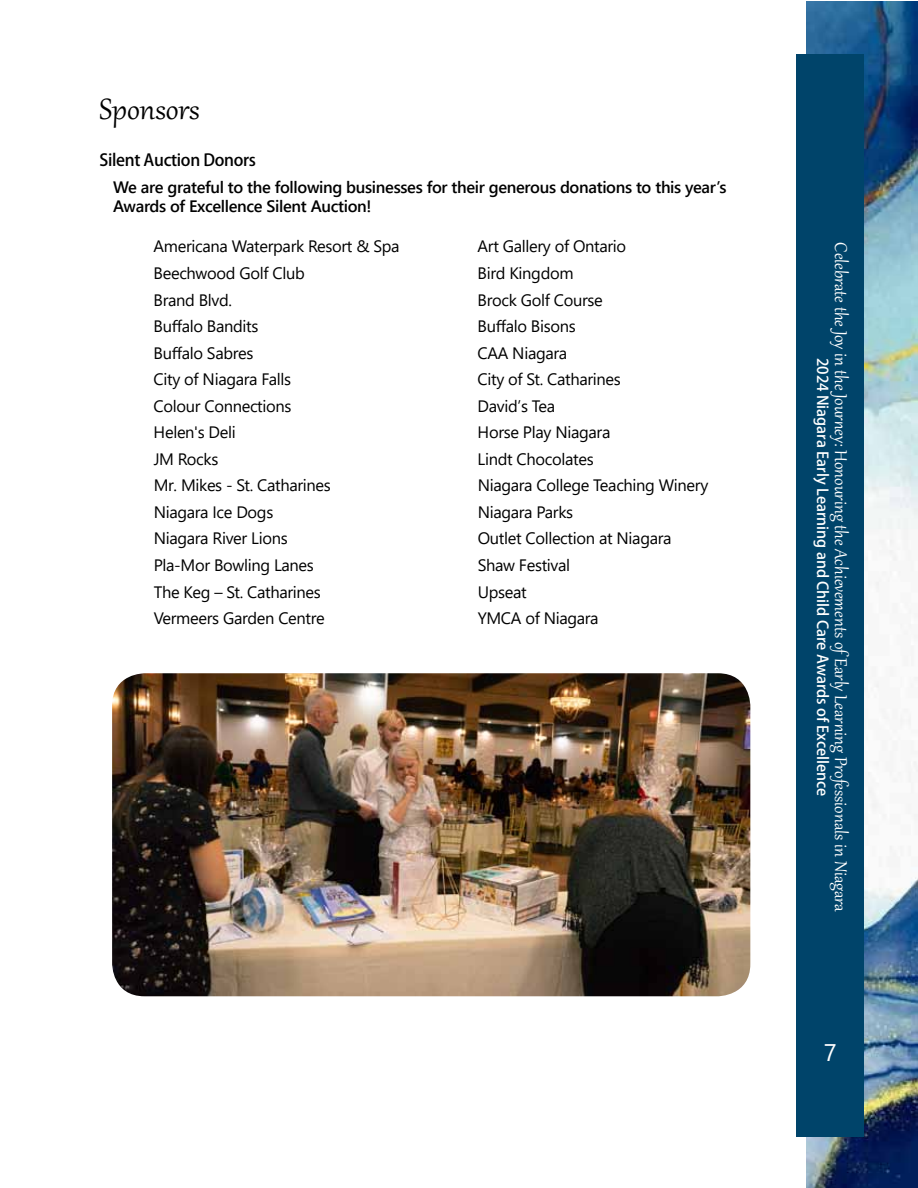
<style>
.page{position:relative;width:918px;height:1188px;background:#fff}
.page>*{position:absolute;margin:0;border:0;box-sizing:border-box;transform-origin:0 0}
.t1{font:36px "Gabriola";color:#000}
.t2{font:24px "Segoe UI";color:#fff}
.t3{font:21px "Gabriola";letter-spacing:-.005em;color:#fff}
.t4{font:16.5px "Segoe UI";letter-spacing:-.02em;color:#000}
.t5{font:600 16.5px/19.8px "Segoe UI";letter-spacing:-.02em;color:#000}
.t6{font:500 16.5px "Koz Go Pro";letter-spacing:-.02em;color:#000}
.t7{font:500 15px "Koz Go Pro";color:#fff}
</style>
<div class="page">
<img style="left:112px;top:673px;width:638px;height:323px">
<img style="left:807px;top:2px;width:111px;height:1186px">
<div style="left:797px;top:54px;width:67px;height:1083px;background:#00446a"></div>
<h1 class="t1" style="left:100px;top:86px;width:102px">Sponsors</h1>
<p class="t6" style="left:100px;top:149px;width:158px">Silent Auction Donors</p>
<p class="t5" style="left:113px;top:175px;width:615px">We are grateful to the following businesses for their generous donations to this year’s<br>Awards of Excellence Silent Auction!</p>
<p class="t4" style="left:154px;top:231px;width:248px">Americana Waterpark Resort &amp; Spa</p>
<p class="t4" style="left:478px;top:231px;width:150px">Art Gallery of Ontario</p>
<p class="t4" style="left:154px;top:258px;width:153px">Beechwood Golf Club</p>
<p class="t4" style="left:478px;top:258px;width:98px">Bird Kingdom</p>
<p class="t4" style="left:154px;top:284px;width:80px">Brand Blvd.</p>
<p class="t4" style="left:478px;top:284px;width:127px">Brock Golf Course</p>
<p class="t4" style="left:154px;top:311px;width:106px">Buffalo Bandits</p>
<p class="t4" style="left:478px;top:311px;width:100px">Buffalo Bisons</p>
<p class="t4" style="left:154px;top:337px;width:101px">Buffalo Sabres</p>
<p class="t4" style="left:478px;top:337px;width:91px">CAA Niagara</p>
<p class="t4" style="left:154px;top:364px;width:139px">City of Niagara Falls</p>
<p class="t4" style="left:478px;top:364px;width:145px">City of St. Catharines</p>
<p class="t4" style="left:154px;top:390px;width:139px">Colour Connections</p>
<p class="t4" style="left:478px;top:390px;width:79px">David’s Tea</p>
<p class="t4" style="left:154px;top:417px;width:84px">Helen's Deli</p>
<p class="t4" style="left:478px;top:417px;width:134px">Horse Play Niagara</p>
<p class="t4" style="left:154px;top:443px;width:66px">JM Rocks</p>
<p class="t4" style="left:478px;top:443px;width:118px">Lindt Chocolates</p>
<p class="t4" style="left:154px;top:470px;width:179px">Mr. Mikes - St. Catharines</p>
<p class="t4" style="left:478px;top:470px;width:232px">Niagara College Teaching Winery</p>
<p class="t4" style="left:154px;top:496px;width:121px">Niagara Ice Dogs</p>
<p class="t4" style="left:478px;top:496px;width:97px">Niagara Parks</p>
<p class="t4" style="left:154px;top:523px;width:135px">Niagara River Lions</p>
<p class="t4" style="left:478px;top:523px;width:195px">Outlet Collection at Niagara</p>
<p class="t4" style="left:154px;top:550px;width:162px">Pla-Mor Bowling Lanes</p>
<p class="t4" style="left:478px;top:550px;width:94px">Shaw Festival</p>
<p class="t4" style="left:154px;top:576px;width:169px">The Keg – St. Catharines</p>
<p class="t4" style="left:478px;top:576px;width:51px">Upseat</p>
<p class="t4" style="left:154px;top:603px;width:173px">Vermeers Garden Centre</p>
<p class="t4" style="left:478px;top:603px;width:123px">YMCA of Niagara</p>
<p class="t3" style="left:855px;top:242px;width:671px;rotate:90deg">Celebrate the Joy in the Journey: Honouring the Achievements ofEarly Learning Professionals in Niagara</p>
<p class="t7" style="left:832px;top:358px;width:440px;rotate:90deg">2024 Niagara Early Learning and Child Care Awards of Excellence</p>
<h2 class="t2" style="left:824px;top:1030px;width:14px">7</h2>
</div>
